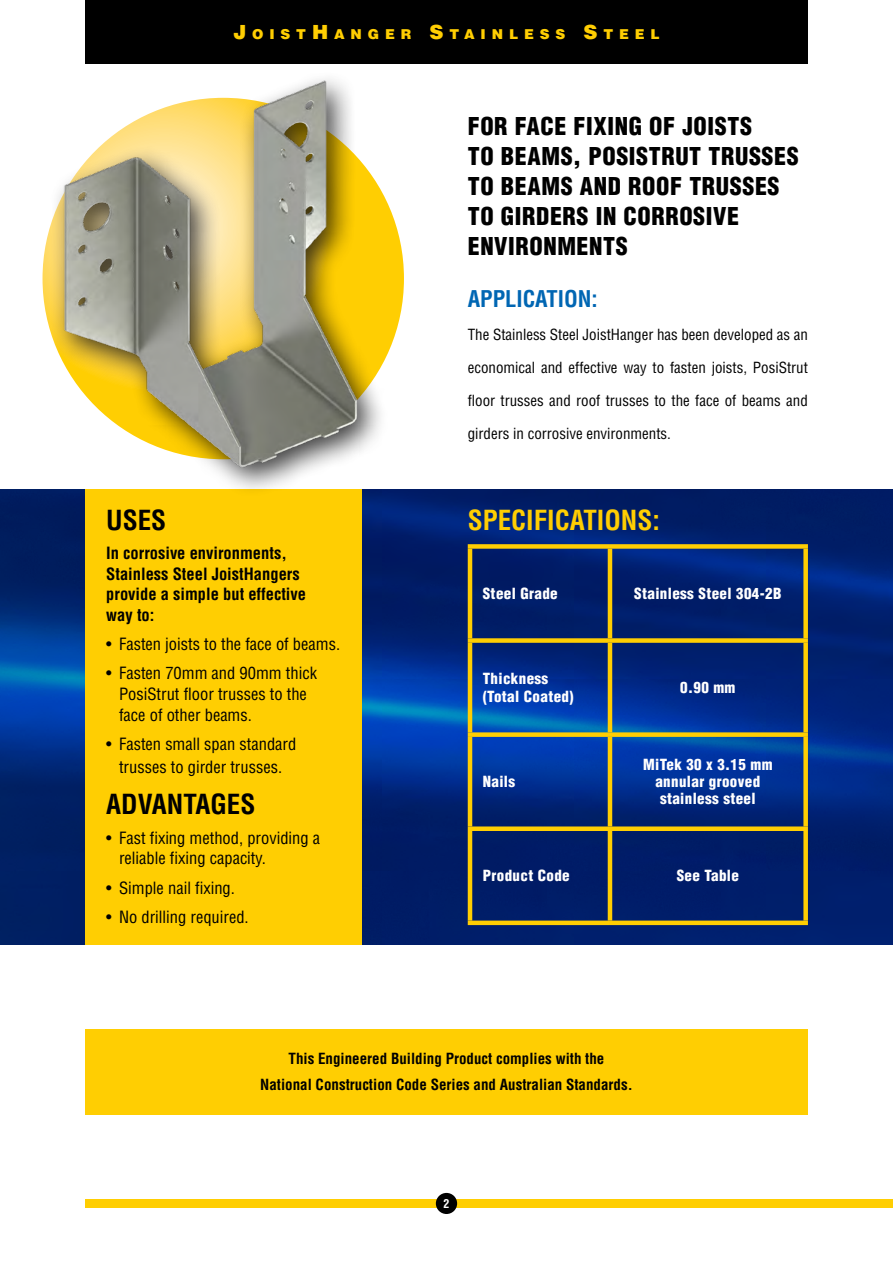
<style>
.page{position:relative;width:893px;height:1263px;background:#fff}
.page>*{position:absolute;margin:0;border:0;box-sizing:border-box;transform-origin:0 0}
.t1{font:700 condensed 27px "Helvetica LT Std";color:#ffce02}
.t2{font:700 condensed 27px "Helvetica LT Std";color:#000}
.t3{font:900 condensed 24px/30px "Helvetica LT Std";letter-spacing:.025em;color:#000}
.t4{font:700 condensed 22.5px "Helvetica LT Std";color:#0066b3}
.t5{font:condensed 16.5px/20.7px "Helvetica LT Std";color:#000}
.t6{font:700 condensed 16.5px/20.7px "Helvetica LT Std";color:#000}
.t7{font:condensed 15px "Helvetica LT Std";color:#000}
.t8{font:900 condensed 15px/16.8px "Helvetica LT Std";letter-spacing:.025em;color:#fff}
.t9{font:700 condensed 15px/25.5px "Helvetica LT Std";color:#000;text-align:center}
.t10{font:900 13.65px "Helvetica LT Std";letter-spacing:.43em;color:#ffce02}
.t11{font:700 condensed 12px "Helvetica LT Std";color:#fff}
.s1{font-size:19.5px}
</style>
<div class="page">
<img style="left:0;top:489px;width:893px;height:455px">
<div style="left:85px;top:1199px;width:808px;height:9px;background:#ffce02"></div>
<div style="left:85px;top:489px;width:276px;height:455px;background:#ffce02"></div>
<div style="left:85px;top:0;width:723px;height:64px;background:#000"></div>
<div style="left:436px;top:1193px;width:21px;height:21px;background:#000;border-radius:50%"></div>
<hr style="left:468px;top:549px;width:4px;height:89px;background:#ffce02">
<div style="left:468px;top:544px;width:142px;height:5px;background:#ffce02"></div>
<div style="left:610px;top:544px;width:198px;height:5px;background:#ffce02"></div>
<hr style="left:608px;top:549px;width:4px;height:89px;background:#ffce02">
<div style="left:803px;top:549px;width:5px;height:89px;background:#ffce02"></div>
<hr style="left:468px;top:643px;width:4px;height:89px;background:#ffce02">
<hr style="left:468px;top:737px;width:4px;height:89px;background:#ffce02">
<hr style="left:468px;top:831px;width:4px;height:89px;background:#ffce02">
<div style="left:468px;top:638px;width:142px;height:5px;background:#ffce02"></div>
<div style="left:610px;top:638px;width:198px;height:5px;background:#ffce02"></div>
<hr style="left:608px;top:643px;width:4px;height:89px;background:#ffce02">
<div style="left:803px;top:643px;width:5px;height:89px;background:#ffce02"></div>
<hr style="left:608px;top:737px;width:4px;height:89px;background:#ffce02">
<div style="left:803px;top:737px;width:5px;height:89px;background:#ffce02"></div>
<hr style="left:608px;top:831px;width:4px;height:89px;background:#ffce02">
<div style="left:803px;top:831px;width:5px;height:89px;background:#ffce02"></div>
<div style="left:468px;top:732px;width:142px;height:5px;background:#ffce02"></div>
<div style="left:610px;top:732px;width:198px;height:5px;background:#ffce02"></div>
<div style="left:468px;top:826px;width:142px;height:5px;background:#ffce02"></div>
<div style="left:610px;top:826px;width:198px;height:5px;background:#ffce02"></div>
<div style="left:468px;top:920px;width:142px;height:5px;background:#ffce02"></div>
<div style="left:610px;top:920px;width:198px;height:5px;background:#ffce02"></div>
<div style="left:49px;top:69px;width:340px;height:429px;background:#000;opacity:.75"></div>
<img style="left:42px;top:69px;width:362px;height:414px">
<div style="left:85px;top:1029px;width:723px;height:85px;background:#ffce02"></div>
<p class="t10" style="left:233px;top:25px;width:428px"><span class="s1">J</span>OIST<span class="s1">H</span>ANGER <span class="s1">S</span>TAINLESS <span class="s1">S</span>TEEL</p>
<h1 class="t2" style="left:106px;top:503px;width:62px">USES</h1>
<p class="t6" style="left:106px;top:542px;width:201px">In corrosive environments,<br>Stainless Steel JoistHangers provide a simple but effective way to:</p>
<p class="t5" style="left:106px;top:634px;width:235px">• Fasten joists to the face of beams.</p>
<p class="t5" style="left:119px;top:663px;width:199px;text-indent:-13px">• Fasten 70mm and 90mm thick<br>PosiStrut floor trusses to the face of other beams.</p>
<p class="t5" style="left:106px;top:733px;width:192px;line-height:22.5px;text-align:center">• Fasten small span standard trusses to girder trusses.</p>
<h1 class="t2" style="left:106px;top:788px;width:151px">ADVANTAGES</h1>
<p class="t5" style="left:119px;top:827px;width:203px;text-indent:-13px">• Fast fixing method, providing a reliable fixing capacity.</p>
<p class="t5" style="left:106px;top:877px;width:130px">• Simple nail fixing.</p>
<p class="t5" style="left:106px;top:906px;width:144px">• No drilling required.</p>
<h2 class="t3" style="left:468px;top:111px;width:333px">FOR FACE FIXING OF JOISTS<br>TO BEAMS, POSISTRUT TRUSSES<br>TO BEAMS AND ROOF TRUSSES<br>TO GIRDERS IN CORROSIVE<br>ENVIRONMENTS</h2>
<h3 class="t4" style="left:468px;top:285px;width:132px">APPLICATION:</h3>
<p class="t7" style="left:468px;top:326px;width:342px">The Stainless Steel JoistHanger has been developed as an</p>
<p class="t7" style="left:468px;top:359px;width:342px">economical and effective way to fasten joists, PosiStrut</p>
<p class="t7" style="left:468px;top:392px;width:342px">floor trusses and roof trusses to the face of beams and</p>
<p class="t7" style="left:468px;top:425px;width:205px">girders in corrosive environments.</p>
<h1 class="t1" style="left:468px;top:503px;width:194px">SPECIFICATIONS:</h1>
<p class="t8" style="left:483px;top:585px;width:76px">Steel Grade</p>
<p class="t8" style="left:634px;top:585px;width:149px">Stainless Steel 304-2B</p>
<p class="t8" style="left:483px;top:669px;width:92px;line-height:18px">Thickness (Total Coated)</p>
<p class="t8" style="left:680px;top:679px;width:57px">0.90 mm</p>
<p class="t8" style="left:483px;top:773px;width:34px">Nails</p>
<p class="t8" style="left:643px;top:756px;width:131px;text-align:center">MiTek 30 x 3.15 mm annular grooved stainless steel</p>
<p class="t8" style="left:483px;top:867px;width:89px">Product Code</p>
<p class="t8" style="left:677px;top:867px;width:64px">See Table</p>
<p class="t9" style="left:260px;top:1046px;width:374px">This Engineered Building Product complies with the<br>National Construction Code Series and Australian Standards.</p>
<p class="t11" style="left:443px;top:1196px;width:7px">2</p>
</div>
